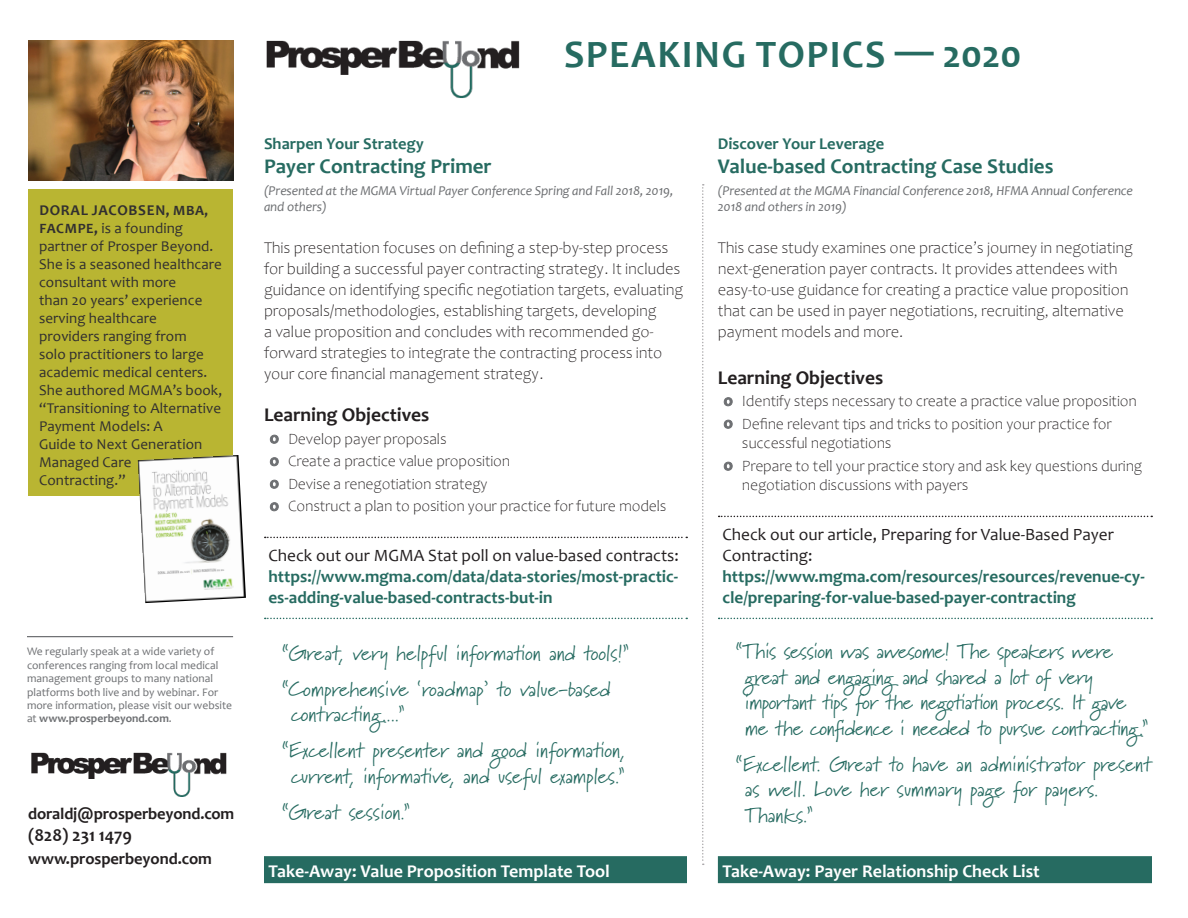
<style>
.page{position:relative;width:1188px;height:918px;background:#fff}
.page>*{position:absolute;margin:0;border:0;box-sizing:border-box;transform-origin:0 0}
.Head-name{font:700 39px "Candara";letter-spacing:.04em;color:#266b61}
.t1{font:21px/25.5px "Marydale";letter-spacing:-.015em;color:#266b61}
.t2{font:700 21px "Candara";color:#266b61}
.Subhead{font:700 19.5px "Candara";color:#231f20}
.Attendee_solid_color{font:700 18px "Candara";color:#fff}
.Body_10_14_white{font:700 18px "Candara";letter-spacing:-.005em;color:#231f20}
.Body__stats_poll{font:700 17.25px/21px "Candara";color:#266b61;text-align:justify}
.Body_12_16{font:300 16.5px/21px "Candara";letter-spacing:-.01em;color:#231f20}
.Body_10_14_white-2{font:700 16.5px "Candara";letter-spacing:-.01em;color:#231f20}
.Title_kicker{font:700 16.5px "Candara";color:#266b61}
.Bullet_12_16{font:300 15.75px/19.5px "Candara";letter-spacing:-.01em;color:#231f20}
.Body_10_14_white-3{font:15px/18px "Candara";letter-spacing:.005em;color:#312f30}
.Title_parenthesis{font:italic 13.5px/16.2px "Candara";letter-spacing:-.01em;color:#6d6f72}
.Body_grey_tagline{font:11.55px/13.4px "Candara";color:#6d6f72}
.s1{font-weight:700}
.s2{font-weight:700;font-size:14.25px}
.s3{font-weight:400;color:#231f20}
</style>
<div class="page">
<img style="left:31px;top:752px;width:196px;height:45px">
<svg style="left:265px;top:537px;width:422px;height:1px"></svg>
<svg style="left:265px;top:618px;width:422px;height:1px"></svg>
<div style="left:264px;top:856px;width:423px;height:27px;background:#266b61"></div>
<svg style="left:270px;top:434px;width:9px;height:10px"></svg>
<svg style="left:270px;top:457px;width:9px;height:9px"></svg>
<svg style="left:270px;top:479px;width:9px;height:10px"></svg>
<svg style="left:270px;top:502px;width:9px;height:9px"></svg>
<img style="left:28px;top:40px;width:205px;height:140px">
<div style="left:28px;top:189px;width:205px;height:307px;background:#b9b532"></div>
<hr style="left:27px;top:636px;width:206px;height:1px;background:#6d6f72">
<img style="left:266px;top:40px;width:254px;height:59px">
<svg style="left:719px;top:516px;width:433px;height:1px"></svg>
<svg style="left:719px;top:618px;width:433px;height:1px"></svg>
<div style="left:718px;top:856px;width:434px;height:27px;background:#266b61"></div>
<svg style="left:724px;top:397px;width:9px;height:9px"></svg>
<svg style="left:724px;top:419px;width:9px;height:10px"></svg>
<svg style="left:724px;top:461px;width:9px;height:10px"></svg>
<svg style="left:702px;top:184px;width:2px;height:681px"></svg>
<img style="left:138px;top:455px;width:108px;height:148px">
<p class="Body_10_14_white-3" style="left:39px;top:201px;width:185px"><span class="s1">DORAL JACOBSEN,</span> <span class="s2">MBA,<br>FACMPE</span><span class="s1">,</span> is a founding partner of Prosper Beyond.<br>She is a seasoned healthcare consultant with more<br>than 20 years’ experience serving healthcare<br>providers ranging from<br>solo practitioners to large academic medical centers.<br>She authored MGMA’s book, “Transitioning to Alternative<br>Payment Models: A<br>Guide to Next Generation<br>Managed Care<br>Contracting.”</p>
<p class="Body_grey_tagline" style="left:27px;top:645px;width:207px">We regularly speak at a wide variety of conferences ranging from local medical management groups to many national platforms both live and by webinar. For more information, please visit our website at <span class="s1">www.prosperbeyond.com</span>.</p>
<p class="Body_10_14_white-2" style="left:28px;top:803px;width:208px">doraldj@prosperbeyond.com</p>
<p class="Body_10_14_white" style="left:28px;top:824px;width:105px">(828) 231 1479</p>
<p class="Body_10_14_white-2" style="left:28px;top:848px;width:185px">www.prosperbeyond.com</p>
<p class="Head-name" style="left:564px;top:30px;width:459px">SPEAKING TOPICS — 2020</p>
<p class="Title_kicker" style="left:264px;top:133px;width:161px">Sharpen Your Strategy</p>
<p class="t2" style="left:264px;top:153px;width:229px">Payer Contracting Primer</p>
<p class="Title_parenthesis" style="left:264px;top:182px;width:411px">(Presented at the MGMA Virtual Payer Conference Spring and Fall 2018, 2019, and others)</p>
<p class="Body_12_16" style="left:264px;top:238px;width:421px">This presentation focuses on defining a step-by-step process for building a successful payer contracting strategy. It includes guidance on identifying specific negotiation targets, evaluating proposals/methodologies, establishing targets, developing<br>a value proposition and concludes with recommended go&shy;forward strategies to integrate the contracting process into your core financial management strategy.</p>
<p class="Subhead" style="left:264px;top:403px;width:167px">Learning Objectives</p>
<p class="Bullet_12_16" style="left:288px;top:429px;width:160px">Develop payer proposals</p>
<p class="Bullet_12_16" style="left:288px;top:452px;width:224px">Create a practice value proposition</p>
<p class="Bullet_12_16" style="left:288px;top:474px;width:201px">Devise a renegotiation strategy</p>
<p class="Bullet_12_16" style="left:288px;top:497px;width:380px">Construct a plan to position your practice for future models</p>
<p class="Body__stats_poll" style="left:268px;top:544px;width:412px"><span class="s3">Check out our MGMA Stat poll on value-based contracts: </span>https://www.mgma.com/data/data-stories/most-practic&shy;es-adding-value-based-contracts-but-in</p>
<p class="t1" style="left:282px;top:634px;width:349px;line-height:36px">“Great, very helpful information and tools!” “Comprehensive ‘roadmap’ to value-based</p>
<p class="t1" style="left:282px;top:696px;width:345px;line-height:36px;text-indent:9px">contracting....”<br>“Excellent presenter and good information,</p>
<p class="t1" style="left:282px;top:757px;width:344px;line-height:36px;text-indent:9px">current, informative, and useful examples.” “Great session.”</p>
<p class="Attendee_solid_color" style="left:268px;top:860px;width:343px">Take-Away: Value Proposition Template Tool</p>
<p class="Title_kicker" style="left:718px;top:133px;width:168px">Discover Your Leverage</p>
<p class="t2" style="left:718px;top:153px;width:337px">Value-based Contracting Case Studies</p>
<p class="Title_parenthesis" style="left:718px;top:182px;width:417px">(Presented at the MGMA Financial Conference 2018, HFMA Annual Conference<br>2018 and others in 2019)</p>
<p class="Body_12_16" style="left:718px;top:238px;width:416px">This case study examines one practice’s journey in negotiating next-generation payer contracts. It provides attendees with easy-to-use guidance for creating a practice value proposition that can be used in payer negotiations, recruiting, alternative payment models and more.</p>
<p class="Subhead" style="left:718px;top:365px;width:167px">Learning Objectives</p>
<p class="Bullet_12_16" style="left:742px;top:392px;width:397px">Identify steps necessary to create a practice value proposition</p>
<p class="Bullet_12_16" style="left:742px;top:414px;width:371px">Define relevant tips and tricks to position your practice for successful negotiations</p>
<p class="Bullet_12_16" style="left:742px;top:456px;width:402px">Prepare to tell your practice story and ask key questions during negotiation discussions with payers</p>
<p class="Body__stats_poll" style="left:722px;top:523px;width:424px;text-align:left"><span class="s3">Check out our article, Preparing for Value-Based Payer Contracting: </span>https://www.mgma.com/resources/resources/revenue-cy&shy;cle/preparing-for-value-based-payer-contracting</p>
<p class="t1" style="left:745px;top:638px;width:405px;text-indent:-9px">“This session was awesome! The speakers were great and engaging and shared a lot of very important tips for the negotiation process. It gave me the confidence i needed to pursue contracting.”</p>
<p class="t1" style="left:745px;top:751px;width:408px;text-indent:-9px">“Excellent. Great to have an administrator present as well. Love her summary page for payers.<br>Thanks.”</p>
<p class="Attendee_solid_color" style="left:722px;top:860px;width:319px">Take-Away: Payer Relationship Check List</p>
</div>
